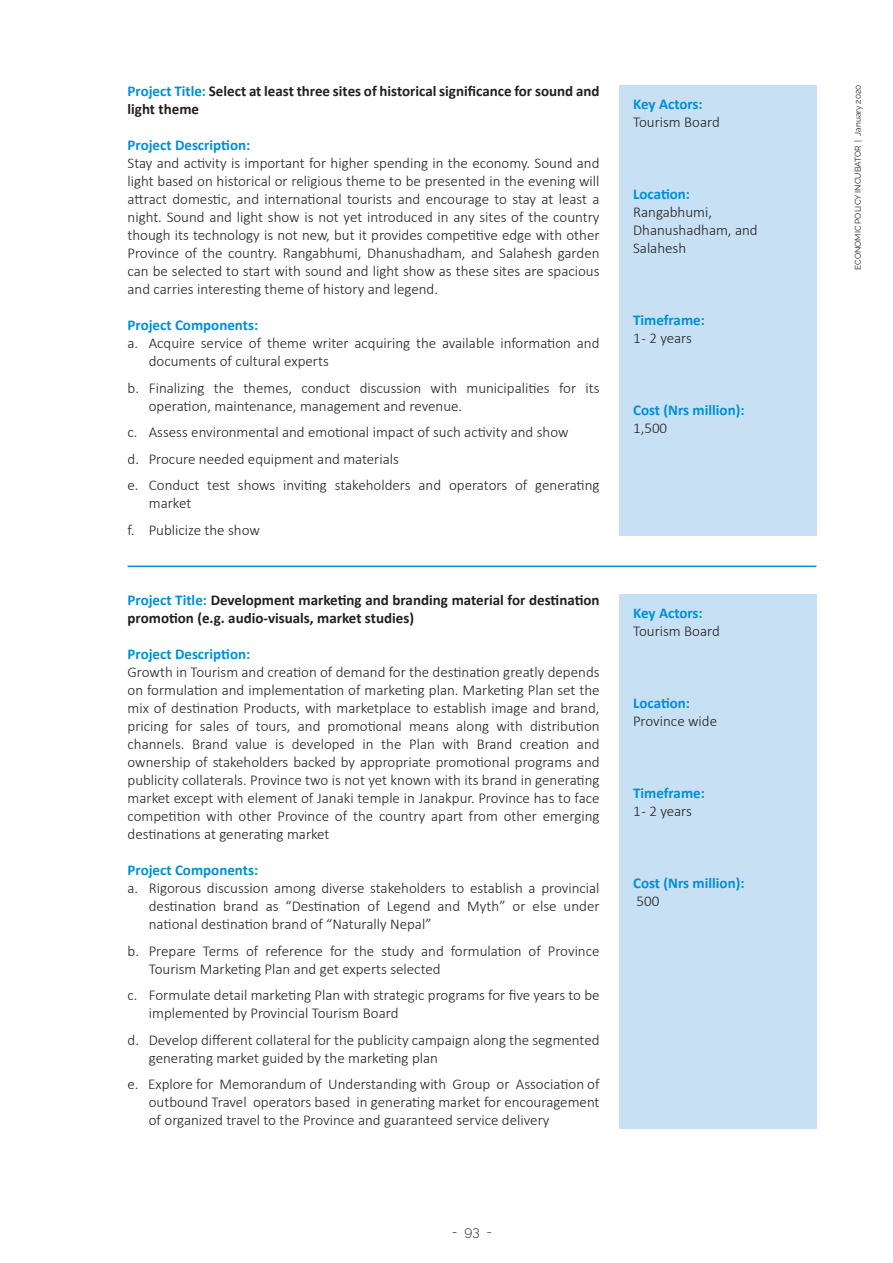
<style>
.page{position:relative;width:893px;height:1263px;background:#fff}
.page>*{position:absolute;margin:0;border:0;box-sizing:border-box;transform-origin:0 0}
.t1{font:300 15px/18px "Calibri";color:#231f20}
.t2{font:700 15px/18px "Calibri";color:#231f20}
.t3{font:700 15px "Calibri";color:#008fd5}
.t4{font:300 13.5px "Raleway";color:#231f20}
.t5{font:8.25px "Raleway";color:#231f20}
.s1{color:#008fd5}
</style>
<div class="page">
<div style="left:619px;top:85px;width:197px;height:451px;background:#c7e0f3"></div>
<div style="left:619px;top:594px;width:197px;height:535px;background:#c7e0f3"></div>
<hr style="left:128px;top:565px;width:688px;height:2px;background:#008fd5">
<p class="t2" style="left:128px;top:82px;width:473px"><span class="s1">Project Title:</span> Select at least three sites of historical significance for sound and light theme</p>
<p class="t3" style="left:128px;top:135px;width:124px">Project Description:</p>
<p class="t1" style="left:128px;top:154px;width:473px;text-align:justify">Stay and activity is important for higher spending in the economy. Sound and light based on historical or religious theme to be presented in the evening will attract domestic, and international tourists and encourage to stay at least a night. Sound and light show is not yet introduced in any sites of the country though its technology is not new, but it provides competitive edge with other Province of the country. Rangabhumi, Dhanushadham, and Salahesh garden can be selected to start with sound and light show as these sites are spacious and carries interesting theme of history and legend.</p>
<p class="t3" style="left:128px;top:315px;width:132px">Project Components:</p>
<p class="t1" style="left:149px;top:334px;width:452px;text-indent:-21px">a. Acquire service of theme writer acquiring the available information and documents of cultural experts</p>
<p class="t1" style="left:149px;top:379px;width:452px;text-indent:-21px">b. Finalizing the themes, conduct discussion with municipalities for its operation, maintenance, management and revenue.</p>
<p class="t1" style="left:128px;top:423px;width:442px">c. Assess environmental and emotional impact of such activity and show</p>
<p class="t1" style="left:128px;top:450px;width:273px">d. Procure needed equipment and materials</p>
<p class="t1" style="left:149px;top:476px;width:452px;text-indent:-21px">e. Conduct test shows inviting stakeholders and operators of generating market</p>
<p class="t1" style="left:128px;top:521px;width:134px">f. Publicize the show</p>
<p class="t2" style="left:128px;top:591px;width:473px"><span class="s1">Project Title:</span> Development marketing and branding material for destination promotion (e.g. audio‐visuals, market studies)</p>
<p class="t3" style="left:128px;top:644px;width:124px">Project Description:</p>
<p class="t1" style="left:128px;top:663px;width:474px;text-align:justify">Growth in Tourism and creation of demand for the destination greatly depends on formulation and implementation of marketing plan. Marketing Plan set the mix of destination Products, with marketplace to establish image and brand, pricing for sales of tours, and promotional means along with distribution channels. Brand value is developed in the Plan with Brand creation and ownership of stakeholders backed by appropriate promotional programs and publicity collaterals. Province two is not yet known with its brand in generating market except with element of Janaki temple in Janakpur. Province has to face competition with other Province of the country apart from other emerging destinations at generating market</p>
<p class="t3" style="left:128px;top:860px;width:132px">Project Components:</p>
<p class="t1" style="left:149px;top:879px;width:452px;text-align:justify;text-indent:-21px">a. Rigorous discussion among diverse stakeholders to establish a provincial destination brand as “Destination of Legend and Myth” or else under national destination brand of “Naturally Nepal”</p>
<p class="t1" style="left:149px;top:942px;width:452px;text-indent:-21px">b. Prepare Terms of reference for the study and formulation of Province<br>Tourism Marketing Plan and get experts selected</p>
<p class="t1" style="left:149px;top:986px;width:452px;text-indent:-21px">c. Formulate detail marketing Plan with strategic programs for five years to be implemented by Provincial Tourism Board</p>
<p class="t1" style="left:149px;top:1031px;width:452px;text-indent:-21px">d. Develop different collateral for the publicity campaign along the segmented generating market guided by the marketing plan</p>
<p class="t1" style="left:149px;top:1075px;width:452px;text-align:justify;text-indent:-21px">e. Explore for Memorandum of Understanding with Group or Association of outbound Travel operators based in generating market for encouragement of organized travel to the Province and guaranteed service delivery</p>
<p class="t3" style="left:633px;top:94px;width:71px">Key Actors:</p>
<p class="t1" style="left:633px;top:113px;width:88px">Tourism Board</p>
<p class="t3" style="left:633px;top:184px;width:58px">Location:</p>
<p class="t1" style="left:633px;top:203px;width:126px">Rangabhumi,<br>Dhanushadham, and<br>Salahesh</p>
<p class="t3" style="left:633px;top:310px;width:73px">Timeframe:</p>
<p class="t1" style="left:633px;top:329px;width:60px">1 ‐ 2 years</p>
<p class="t3" style="left:633px;top:400px;width:113px">Cost (Nrs million):</p>
<p class="t1" style="left:633px;top:419px;width:36px">1,500</p>
<p class="t3" style="left:633px;top:603px;width:71px">Key Actors:</p>
<p class="t1" style="left:633px;top:622px;width:88px">Tourism Board</p>
<p class="t3" style="left:633px;top:693px;width:58px">Location:</p>
<p class="t1" style="left:633px;top:712px;width:85px">Province wide</p>
<p class="t3" style="left:633px;top:783px;width:73px">Timeframe:</p>
<p class="t1" style="left:633px;top:802px;width:60px">1 ‐ 2 years</p>
<p class="t3" style="left:633px;top:873px;width:113px">Cost (Nrs million):</p>
<p class="t1" style="left:636px;top:892px;width:24px">500</p>
<p class="t4" style="left:452px;top:1223px;width:42px">- 93 -</p>
<p class="t5" style="left:853px;top:270px;width:186px;rotate:-90deg">ECONOMIC POLICY INCUBATOR | January 2020</p>
</div>
